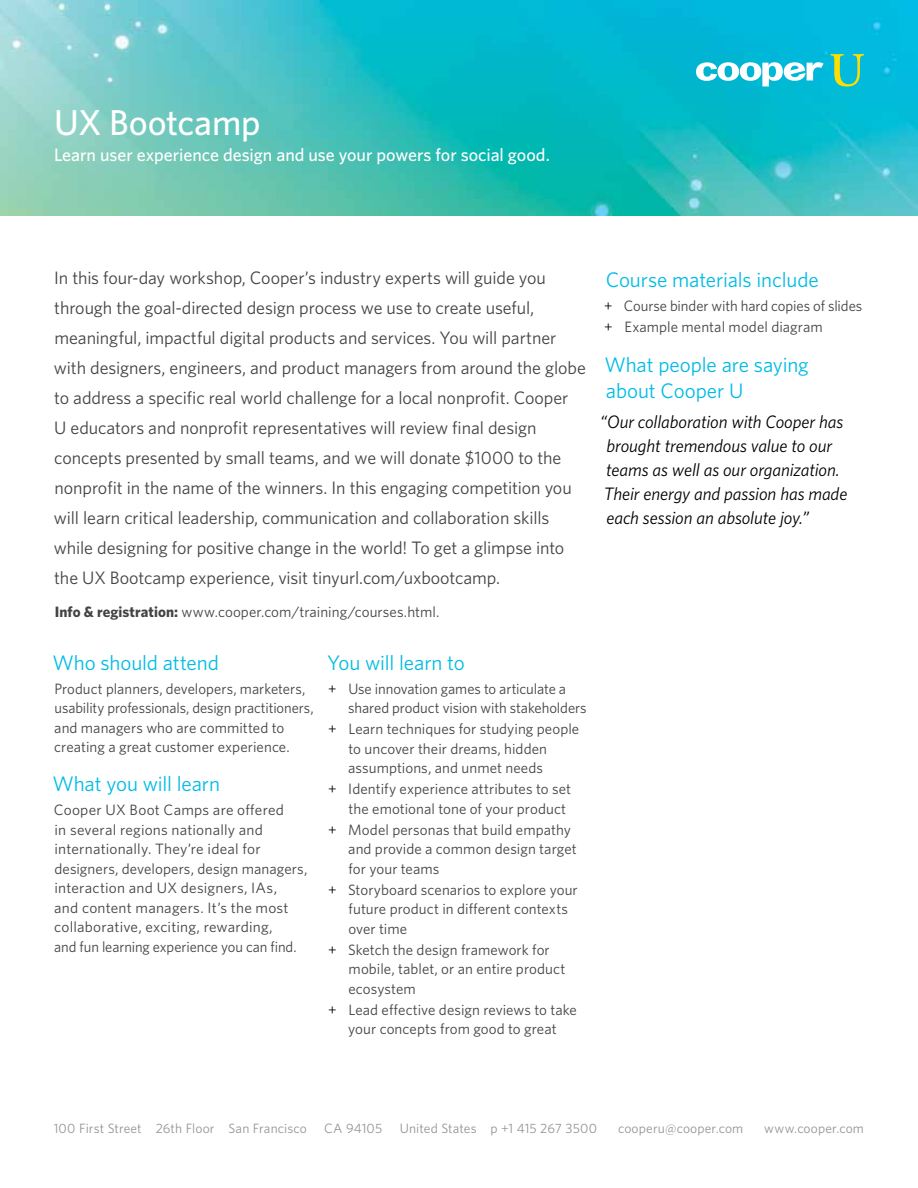
<style>
.page{position:relative;width:918px;height:1188px;background:#fff}
.page>*{position:absolute;margin:0;border:0;box-sizing:border-box;transform-origin:0 0}
.t1{font:500 36px "Whitney";letter-spacing:-.005em;color:#fff}
.t2{font:21px/25.5px "Whitney";letter-spacing:-.005em;color:#00bce4}
.t3{font:18px/30px "Whitney";letter-spacing:-.005em;color:#434345}
.t4{font:italic 18px/24px "Whitney";letter-spacing:-.005em;color:#000}
.t5{font:500 18px "Whitney";color:#fff}
.t6{font:15px/19.5px "Whitney";letter-spacing:.005em;color:#434345}
.t7{font:13.5px "Whitney";letter-spacing:.01em;color:#939598}
.s1{font-weight:700}
.s2{color:#000}
</style>
<div class="page">
<img style="left:0;top:0;width:918px;height:216px">
<svg style="left:696px;top:62px;width:128px;height:24px"></svg>
<svg style="left:830px;top:54px;width:34px;height:33px"></svg>
<h1 class="t1" style="left:54px;top:99px;width:208px">UX Bootcamp</h1>
<p class="t5" style="left:54px;top:143px;width:497px">Learn user experience design and use your powers for social good.</p>
<p class="t3" style="left:54px;top:263px;width:533px">In this four-day workshop, Cooper’s industry experts will guide you through the goal-directed design process we use to create useful, meaningful, impactful digital products and services. You will partner with designers, engineers, and product managers from around the globe to address a specific real world challenge for a local nonprofit. Cooper<br>U educators and nonprofit representatives will review final design concepts presented by small teams, and we will donate $1000 to the nonprofit in the name of the winners. In this engaging competition you will learn critical leadership, communication and collaboration skills while designing for positive change in the world! To get a glimpse into the UX Bootcamp experience, visit tinyurl.com/uxbootcamp.</p>
<p class="t6" style="left:55px;top:602px;width:386px"><span class="s1">Info &amp; registration:</span> www.cooper.com/training/courses.html.</p>
<h2 class="t2" style="left:52px;top:649px;width:168px">Who should attend</h2>
<p class="t6" style="left:54px;top:679px;width:261px">Product planners, developers, marketers, usability professionals, design practitioners, and managers who are committed to creating a great customer experience.</p>
<h2 class="t2" style="left:52px;top:771px;width:169px">What you will learn</h2>
<p class="t6" style="left:54px;top:800px;width:255px">Cooper UX Boot Camps are offered<br>in several regions nationally and internationally. They’re ideal for designers, developers, design managers, interaction and UX designers, IAs,<br>and content managers. It’s the most collaborative, exciting, rewarding,<br>and fun learning experience you can find.</p>
<h2 class="t2" style="left:327px;top:649px;width:139px">You will learn to</h2>
<p class="t6" style="left:348px;top:679px;width:240px;text-indent:-20px"><span class="s2">+</span> Use innovation games to articulate a shared product vision with stakeholders</p>
<p class="t6" style="left:348px;top:719px;width:233px;text-indent:-20px"><span class="s2">+</span> Learn techniques for studying people to uncover their dreams, hidden assumptions, and unmet needs</p>
<p class="t6" style="left:349px;top:779px;width:224px;text-indent:-21px"><span class="s2">+</span> Identify experience attributes to set the emotional tone of your product</p>
<p class="t6" style="left:348px;top:820px;width:230px;text-indent:-20px"><span class="s2">+</span> Model personas that build empathy and provide a common design target for your teams</p>
<p class="t6" style="left:348px;top:880px;width:231px;text-indent:-20px"><span class="s2">+</span> Storyboard scenarios to explore your future product in different contexts over time</p>
<p class="t6" style="left:348px;top:940px;width:218px;text-indent:-20px"><span class="s2">+</span> Sketch the design framework for mobile, tablet, or an entire product ecosystem</p>
<p class="t6" style="left:328px;top:1000px;width:250px;text-align:center"><span class="s2">+</span> Lead effective design reviews to take your concepts from good to great</p>
<h2 class="t2" style="left:606px;top:266px;width:215px">Course materials include</h2>
<p class="t6" style="left:604px;top:295px;width:260px;line-height:21px"><span class="s2">+</span> Course binder with hard copies of slides <span class="s2">+</span> Example mental model diagram</p>
<h2 class="t2" style="left:604px;top:352px;width:206px">What people are saying about Cooper U</h2>
<p class="t4" style="left:600px;top:409px;width:249px">“Our collaboration with Cooper has brought tremendous value to our teams as well as our organization.<br>Their energy and passion has made each session an absolute joy.”</p>
<p class="t7" style="left:54px;top:1119px;width:255px">100 First Street 26th Floor San Francisco</p>
<p class="t7" style="left:324px;top:1119px;width:60px">CA 94105</p>
<p class="t7" style="left:400px;top:1119px;width:199px">United States p +1 415 267 3500</p>
<p class="t7" style="left:618px;top:1119px;width:127px">cooperu@cooper.com</p>
<p class="t7" style="left:764px;top:1119px;width:101px">www.cooper.com</p>
</div>
